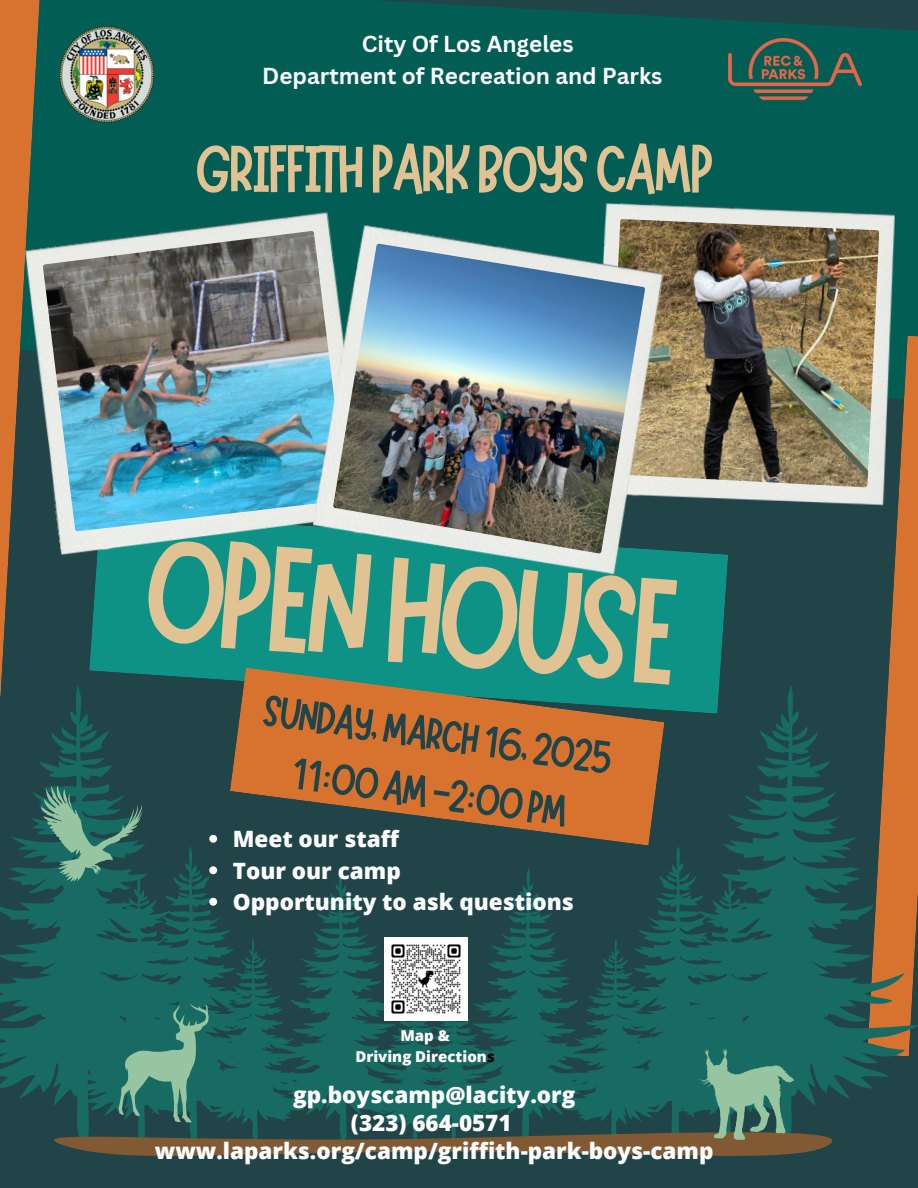
<style>
.page{position:relative;width:918px;height:1188px;background:#204448}
.page>*{position:absolute;margin:0;border:0;box-sizing:border-box;transform-origin:0 0}
.t1{font:150.45px "Marykate";color:#e1c293}
.t2{font:67.5px "Marykate";letter-spacing:-.06em;color:#e1c293}
.t3{font:45.3px/58.3px "Marykate";color:#204448;text-align:center}
.t4{font:800 22.5px/28.2px "Open Sans";color:#fff;text-align:center}
.t5{font:700 22.5px/31.5px "Canva Sans";color:#fff;text-align:center}
.t6{font:800 15px "Open Sans";color:#fff}
.s1{color:#000}
</style>
<div class="page">
<div style="left:89px;top:550px;width:639px;height:135px;background:#0e9285"></div>
<div style="left:41px;top:0;width:877px;height:336px;background:#025d54"></div>
<svg style="left:0;top:0;width:41px;height:685px"></svg>
<svg style="left:888px;top:336px;width:30px;height:349px"></svg>
<svg style="left:230px;top:668px;width:434px;height:117px;background:#a77741"></svg>
<img style="left:20px;top:209px;width:349px;height:350px">
<img style="left:43px;top:231px;width:269px;height:300px">
<img style="left:591px;top:203px;width:304px;height:304px">
<img style="left:608px;top:219px;width:271px;height:268px">
<img style="left:312px;top:224px;width:352px;height:352px">
<img style="left:333px;top:244px;width:312px;height:310px">
<img style="left:61px;top:26px;width:93px;height:96px">
<img style="left:728px;top:38px;width:133px;height:63px">
<svg style="left:0;top:685px;width:113px;height:403px"></svg>
<svg style="left:651px;top:685px;width:267px;height:404px"></svg>
<svg style="left:7px;top:785px;width:854px;height:371px"></svg>
<p class="t5" style="left:262px;top:28px;width:402px">City Of Los Angeles<br>Department of Recreation and Parks</p>
<p class="t2" style="left:194px;top:125px;width:522px">GRIFFITHPARKBOYSCAMP</p>
<p class="t1" style="left:154px;top:490px;width:538px;rotate:5deg">OPENHOUSE</p>
<p class="t3" style="left:268px;top:676px;width:354px;rotate:8deg">SUNDAY,MARCH16,2025<br>11:00AM-2:00PM</p>
<p class="t4" style="left:233px;top:824px;width:168px">Meet our staff</p>
<p class="t4" style="left:233px;top:856px;width:169px">Tour our camp</p>
<p class="t4" style="left:233px;top:887px;width:342px">Opportunity to ask questions</p>
<h1 class="t6" style="left:400px;top:1025px;width:51px">Map &amp;</h1>
<h3 class="t6" style="left:355px;top:1046px;width:141px">Driving Direction<span class="s1">s</span></h3>
<p class="t4" style="left:155px;top:1080px;width:560px">gp.boyscamp@lacity.org<br>(323) 664-0571 www.laparks.org/camp/griffith-park-boys-camp</p>
</div>
